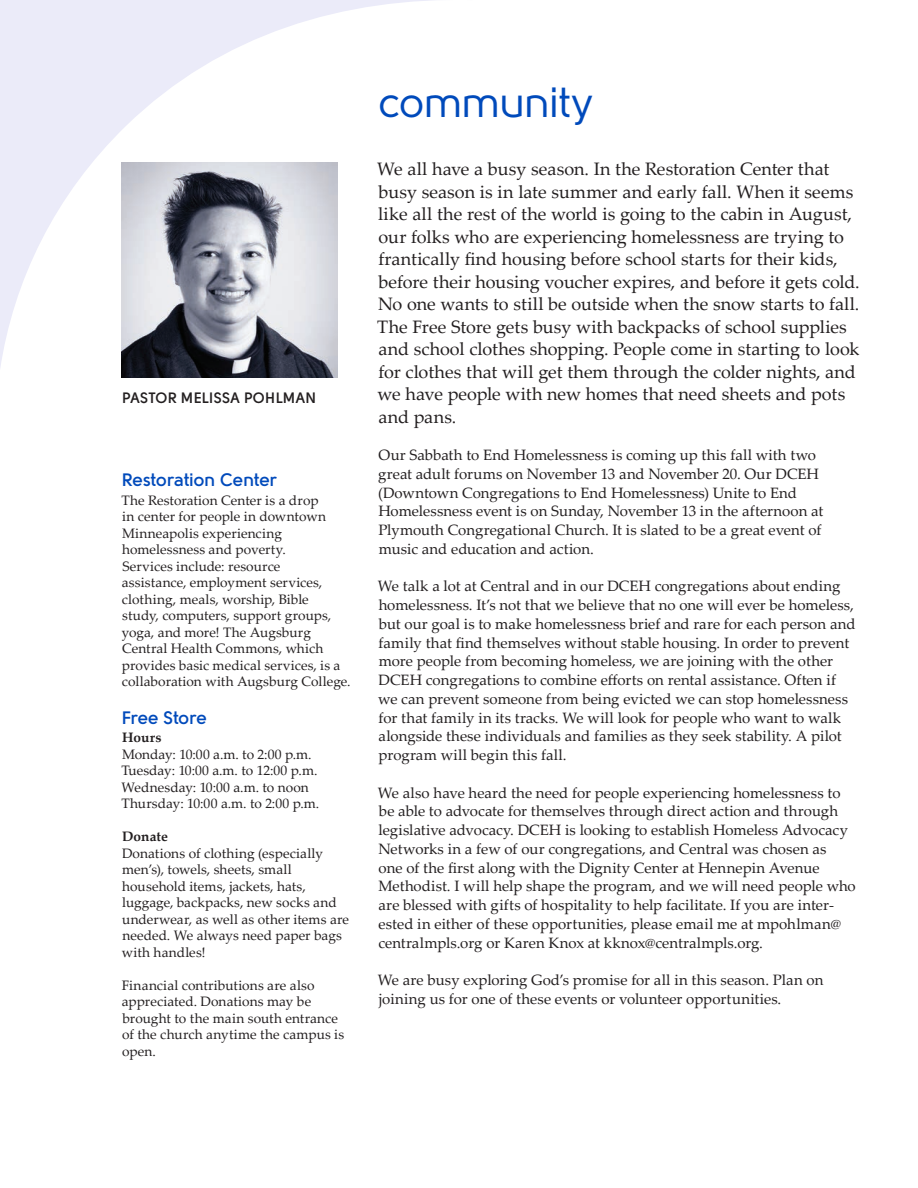
<style>
.page{position:relative;width:918px;height:1188px;background:#fff}
.page>*{position:absolute;margin:0;border:0;box-sizing:border-box;transform-origin:0 0}
.t1{font:42px "Solomon";letter-spacing:-.015em;color:#004abb}
.t2{font:18px/22.5px "Palatino Linotype";color:#231f20}
.t3{font:700 18px "Solomon";letter-spacing:-.005em;color:#004abb}
.t4{font:15px/18.8px "Palatino Linotype";color:#231f20}
.t5{font:700 15px "Solomon";letter-spacing:.015em;color:#231f20}
.t6{font:13.65px/16.5px "Palatino Linotype";letter-spacing:.005em;color:#231f20}
.s1{font-weight:700}
</style>
<div class="page">
<svg style="left:0;top:0;width:432px;height:370px"></svg>
<img style="left:122px;top:162px;width:216px;height:216px">
<p class="t5" style="left:122px;top:389px;width:196px">PASTOR MELISSA POHLMAN</p>
<p class="t3" style="left:122px;top:469px;width:157px">Restoration Center</p>
<p class="t6" style="left:121px;top:491px;width:231px">The Restoration Center is a drop<br>in center for people in downtown<br>Minneapolis experiencing homelessness and poverty.<br>Services include: resource<br>assistance, employment services, clothing, meals, worship, Bible<br>study, computers, support groups, yoga, and more! The Augsburg<br>Central Health Commons, which provides basic medical services, is a collaboration with Augsburg College.</p>
<p class="t3" style="left:122px;top:707px;width:87px">Free Store</p>
<p class="t6" style="left:121px;top:729px;width:200px"><span class="s1">Hours<br></span>Monday: 10:00 a.m. to 2:00 p.m.<br>Tuesday: 10:00 a.m. to 12:00 p.m.<br>Wednesday: 10:00 a.m. to noon<br>Thursday: 10:00 a.m. to 2:00 p.m.</p>
<p class="t6" style="left:122px;top:828px;width:229px"><span class="s1">Donate<br></span>Donations of clothing (especially men’s), towels, sheets, small household items, jackets, hats, luggage, backpacks, new socks and underwear, as well as other items are needed. We always need paper bags with handles!</p>
<p class="t6" style="left:122px;top:976px;width:224px">Financial contributions are also appreciated. Donations may be brought to the main south entrance of the church anytime the campus is open.</p>
<p class="t1" style="left:378px;top:80px;width:215px">community</p>
<p class="t2" style="left:377px;top:157px;width:484px">We all have a busy season. In the Restoration Center that busy season is in late summer and early fall. When it seems like all the rest of the world is going to the cabin in August, our folks who are experiencing homelessness are trying to frantically find housing before school starts for their kids, before their housing voucher expires, and before it gets cold.<br>No one wants to still be outside when the snow starts to fall.<br>The Free Store gets busy with backpacks of school supplies and school clothes shopping. People come in starting to look for clothes that will get them through the colder nights, and we have people with new homes that need sheets and pots and pans.</p>
<p class="t4" style="left:378px;top:445px;width:447px">Our Sabbath to End Homelessness is coming up this fall with two great adult forums on November 13 and November 20. Our DCEH (Downtown Congregations to End Homelessness) Unite to End Homelessness event is on Sunday, November 13 in the afternoon at Plymouth Congregational Church. It is slated to be a great event of music and education and action.</p>
<p class="t4" style="left:378px;top:576px;width:479px">We talk a lot at Central and in our DCEH congregations about ending homelessness. It’s not that we believe that no one will ever be homeless, but our goal is to make homelessness brief and rare for each person and family that find themselves without stable housing. In order to prevent more people from becoming homeless, we are joining with the other DCEH congregations to combine efforts on rental assistance. Often if we can prevent someone from being evicted we can stop homelessness for that family in its tracks. We will look for people who want to walk alongside these individuals and families as they seek stability. A pilot program will begin this fall.</p>
<p class="t4" style="left:378px;top:783px;width:480px">We also have heard the need for people experiencing homelessness to be able to advocate for themselves through direct action and through legislative advocacy. DCEH is looking to establish Homeless Advocacy Networks in a few of our congregations, and Central was chosen as<br>one of the first along with the Dignity Center at Hennepin Avenue Methodist. I will help shape the program, and we will need people who are blessed with gifts of hospitality to help facilitate. If you are inter&shy;ested in either of these opportunities, please email me at mpohlman@ centralmpls.org or Karen Knox at kknox@centralmpls.org.</p>
<p class="t4" style="left:378px;top:970px;width:447px">We are busy exploring God’s promise for all in this season. Plan on joining us for one of these events or volunteer opportunities.</p>
</div>
